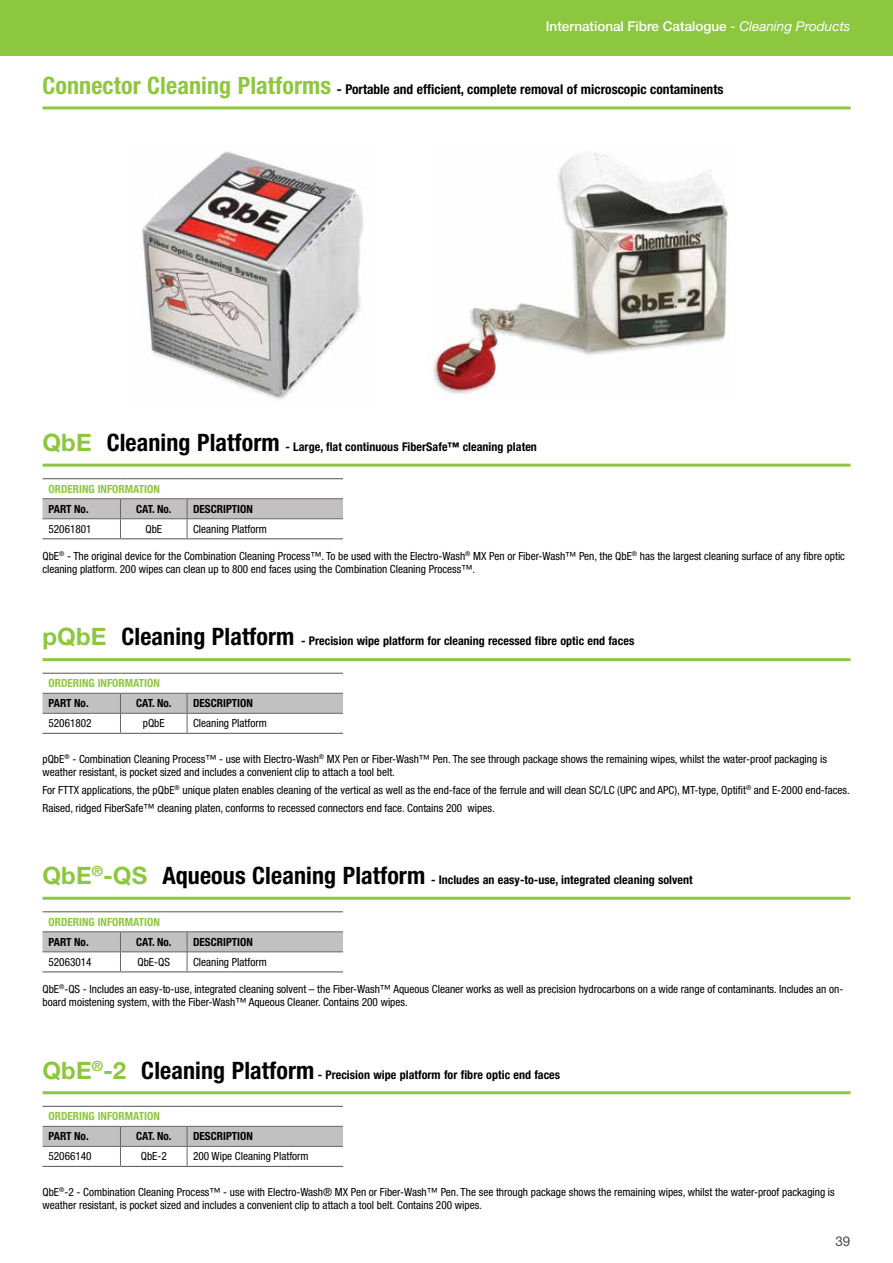
<style>
.page{position:relative;width:893px;height:1263px;background:#fff}
.page>*{position:absolute;margin:0;border:0;box-sizing:border-box;transform-origin:0 0}
.t1{font:700 condensed 13.5px "Helvetica Neue LT Std";color:#000}
.t2{font:500 13.5px "Helvetica Neue LT Std";color:#fff}
.t3{font:13.5px "Helvetica Neue LT Std";color:#4d4d4f}
.t4{font:700 condensed 12px "Helvetica Neue LT Std";letter-spacing:.005em;color:#000}
.t5{font:condensed 11.25px/13.5px "Helvetica Neue LT Std";color:#000}
.t6{font:700 condensed 11.25px "Helvetica Neue LT Std";color:#000}
.t7{font:700 condensed 11.25px "Helvetica Neue LT Std";color:#8dc63f}
.s1{font-weight:400;font-style:italic}
.s2{font-size:24px;color:#8dc63f}
.s3{font-stretch:normal;font-size:24px;color:#8dc63f}
.s4{font-size:24px}
</style>
<div class="page">
<div style="left:0;top:0;width:893px;height:55px;background:#8dc63f"></div>
<hr style="left:43px;top:106px;width:807px;height:3px;background:#8dc63f">
<hr style="left:43px;top:464px;width:807px;height:3px;background:#8dc63f">
<hr style="left:43px;top:658px;width:807px;height:3px;background:#8dc63f">
<hr style="left:43px;top:897px;width:807px;height:3px;background:#8dc63f">
<hr style="left:43px;top:1091px;width:807px;height:3px;background:#8dc63f">
<hr style="left:43px;top:498px;width:77px;height:1px;background:#65656a">
<hr style="left:120px;top:498px;width:67px;height:1px;background:#65656a">
<hr style="left:187px;top:498px;width:156px;height:1px;background:#65656a">
<svg style="left:43px;top:499px;width:300px;height:39px"></svg>
<hr style="left:43px;top:478px;width:77px;height:1px;background:#65656a">
<hr style="left:120px;top:478px;width:67px;height:1px;background:#65656a">
<hr style="left:187px;top:478px;width:156px;height:1px;background:#65656a">
<hr style="left:43px;top:538px;width:77px;height:1px;background:#65656a">
<hr style="left:120px;top:538px;width:67px;height:1px;background:#65656a">
<hr style="left:187px;top:538px;width:156px;height:1px;background:#65656a">
<svg style="left:43px;top:693px;width:300px;height:40px"></svg>
<hr style="left:43px;top:673px;width:77px;height:1px;background:#65656a">
<hr style="left:120px;top:673px;width:67px;height:1px;background:#65656a">
<hr style="left:187px;top:673px;width:156px;height:1px;background:#65656a">
<hr style="left:43px;top:733px;width:77px;height:1px;background:#65656a">
<hr style="left:120px;top:733px;width:67px;height:1px;background:#65656a">
<hr style="left:187px;top:733px;width:156px;height:1px;background:#65656a">
<hr style="left:43px;top:931px;width:77px;height:1px;background:#65656a">
<hr style="left:120px;top:931px;width:67px;height:1px;background:#65656a">
<hr style="left:187px;top:931px;width:156px;height:1px;background:#65656a">
<svg style="left:43px;top:932px;width:300px;height:39px"></svg>
<hr style="left:43px;top:911px;width:77px;height:1px;background:#65656a">
<hr style="left:120px;top:911px;width:67px;height:1px;background:#65656a">
<hr style="left:187px;top:911px;width:156px;height:1px;background:#65656a">
<hr style="left:43px;top:971px;width:77px;height:1px;background:#65656a">
<hr style="left:120px;top:971px;width:67px;height:1px;background:#65656a">
<hr style="left:187px;top:971px;width:156px;height:1px;background:#65656a">
<svg style="left:43px;top:1126px;width:300px;height:40px"></svg>
<hr style="left:43px;top:1106px;width:77px;height:1px;background:#65656a">
<hr style="left:120px;top:1106px;width:67px;height:1px;background:#65656a">
<hr style="left:187px;top:1106px;width:156px;height:1px;background:#65656a">
<hr style="left:43px;top:1166px;width:77px;height:1px;background:#65656a">
<hr style="left:120px;top:1166px;width:67px;height:1px;background:#65656a">
<hr style="left:187px;top:1166px;width:156px;height:1px;background:#65656a">
<img style="left:142px;top:151px;width:221px;height:249px">
<img style="left:429px;top:153px;width:299px;height:242px">
<p class="t2" style="left:546px;top:18px;width:306px">International Fibre Catalogue <span class="s1">- Cleaning Products</span></p>
<p class="t1" style="left:43px;top:81px;width:682px"><span class="s2">Connector Cleaning Platforms</span> - Portable and efficient, complete removal of microscopic contaminents</p>
<p class="t4" style="left:43px;top:439px;width:496px"><span class="s3">QbE</span> <span class="s4">Cleaning Platform</span> - Large, flat continuous FiberSafe™ cleaning platen</p>
<p class="t7" style="left:49px;top:482px;width:113px">ORDERING INFORMATION</p>
<p class="t6" style="left:49px;top:502px;width:42px">PART No.</p>
<p class="t6" style="left:136px;top:502px;width:37px">CAT. No.</p>
<p class="t6" style="left:193px;top:502px;width:61px">DESCRIPTION</p>
<p class="t5" style="left:49px;top:522px;width:45px">52061801</p>
<p class="t5" style="left:145px;top:522px;width:18px">QbE</p>
<p class="t5" style="left:193px;top:522px;width:75px">Cleaning Platform</p>
<p class="t5" style="left:43px;top:549px;width:804px">QbE<sup>®</sup> - The original device for the Combination Cleaning Process™. To be used with the Electro-Wash<sup>®</sup> MX Pen or Fiber-Wash™ Pen, the QbE<sup>®</sup> has the largest cleaning surface of any fibre optic cleaning platform. 200 wipes can clean up to 800 end faces using the Combination Cleaning Process™.</p>
<p class="t4" style="left:43px;top:634px;width:593px"><span class="s3">pQbE</span> <span class="s4">Cleaning Platform</span> - Precision wipe platform for cleaning recessed fibre optic end faces</p>
<p class="t7" style="left:49px;top:676px;width:113px">ORDERING INFORMATION</p>
<p class="t6" style="left:49px;top:696px;width:42px">PART No.</p>
<p class="t6" style="left:136px;top:696px;width:37px">CAT. No.</p>
<p class="t6" style="left:193px;top:696px;width:61px">DESCRIPTION</p>
<p class="t5" style="left:49px;top:716px;width:45px">52061802</p>
<p class="t5" style="left:143px;top:716px;width:23px">pQbE</p>
<p class="t5" style="left:193px;top:716px;width:75px">Cleaning Platform</p>
<p class="t5" style="left:43px;top:752px;width:786px">pQbE<sup>®</sup> - Combination Cleaning Process™ - use with Electro-Wash<sup>®</sup> MX Pen or Fiber-Wash™ Pen. The see through package shows the remaining wipes, whilst the water-proof packaging is weather resistant, is pocket sized and includes a convenient clip to attach a tool belt.</p>
<p class="t5" style="left:43px;top:781px;width:809px;line-height:17.7px">For FTTX applications, the pQbE<sup>®</sup> unique platen enables cleaning of the vertical as well as the end-face of the ferrule and will clean SC/LC (UPC and APC), MT-type, Optifit<sup>®</sup> and E-2000 end-faces.<br>Raised, ridged FiberSafe™ cleaning platen, conforms to recessed connectors end face. Contains 200 wipes.</p>
<p class="t4" style="left:43px;top:872px;width:652px"><span class="s3">QbE</span><sup>®</sup><span class="s3">-QS</span> <span class="s4">Aqueous Cleaning Platform</span> - Includes an easy-to-use, integrated cleaning solvent</p>
<p class="t7" style="left:49px;top:915px;width:113px">ORDERING INFORMATION</p>
<p class="t6" style="left:49px;top:935px;width:42px">PART No.</p>
<p class="t6" style="left:136px;top:935px;width:37px">CAT. No.</p>
<p class="t6" style="left:193px;top:935px;width:61px">DESCRIPTION</p>
<p class="t5" style="left:49px;top:955px;width:45px">52063014</p>
<p class="t5" style="left:138px;top:955px;width:34px">QbE-QS</p>
<p class="t5" style="left:193px;top:955px;width:75px">Cleaning Platform</p>
<p class="t5" style="left:43px;top:982px;width:802px">QbE<sup>®</sup>-QS - Includes an easy-to-use, integrated cleaning solvent – the Fiber-Wash™ Aqueous Cleaner works as well as precision hydrocarbons on a wide range of contaminants. Includes an on&shy;board moistening system, with the Fiber-Wash™ Aqueous Cleaner. Contains 200 wipes.</p>
<p class="t4" style="left:43px;top:1067px;width:519px"><span class="s3">QbE</span><sup>®</sup><span class="s3">-2</span> <span class="s4">Cleaning Platform</span> - Precision wipe platform for fibre optic end faces</p>
<p class="t7" style="left:49px;top:1109px;width:113px">ORDERING INFORMATION</p>
<p class="t6" style="left:49px;top:1129px;width:42px">PART No.</p>
<p class="t6" style="left:136px;top:1129px;width:37px">CAT. No.</p>
<p class="t6" style="left:193px;top:1129px;width:61px">DESCRIPTION</p>
<p class="t5" style="left:49px;top:1149px;width:45px">52066140</p>
<p class="t5" style="left:141px;top:1149px;width:28px">QbE-2</p>
<p class="t5" style="left:193px;top:1149px;width:117px">200 Wipe Cleaning Platform</p>
<p class="t5" style="left:43px;top:1185px;width:794px">QbE<sup>®</sup>-2 - Combination Cleaning Process™ - use with Electro-Wash® MX Pen or Fiber-Wash™ Pen. The see through package shows the remaining wipes, whilst the water-proof packaging is weather resistant, is pocket sized and includes a convenient clip to attach a tool belt. Contains 200 wipes.</p>
<p class="t3" style="left:835px;top:1233px;width:17px">39</p>
</div>
